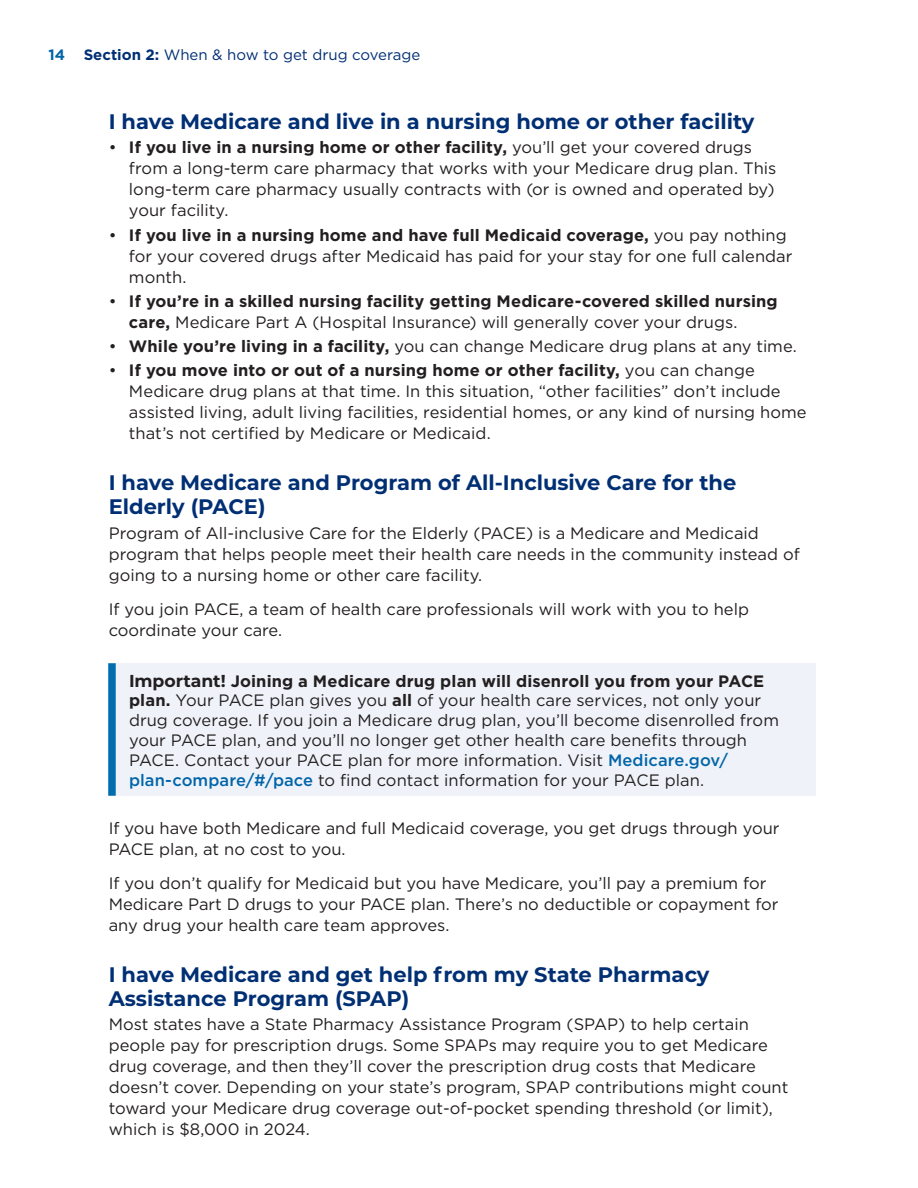
<style>
.page{position:relative;width:918px;height:1188px;background:#fff}
.page>*{position:absolute;margin:0;border:0;box-sizing:border-box;transform-origin:0 0}
.t1{font:700 21px/24px "Montserrat";color:#002f74}
.t2{font:16.5px/21px "Gotham";color:#231f20}
.t3{font:700 16.5px/21px "Gotham";letter-spacing:.005em;color:#231f20}
.t4{font:15px "Gotham";color:#002f74}
.s1{font-weight:700;color:#0164a9}
.s2{font-weight:700}
.s3{font-weight:400}
.s4{font-family:"Montserrat";font-weight:700;font-size:17.25px}
.s5{font-weight:500;color:#0164a9}
</style>
<div class="page">
<div style="left:109px;top:663px;width:707px;height:133px;background:#eff3f9"></div>
<div style="left:108px;top:663px;width:8px;height:133px;background:#006eae"></div>
<p class="t4" style="left:49px;top:45px;width:373px"><span class="s1">14</span> <span class="s2">Section 2:</span> When &amp; how to get drug coverage</p>
<h3 class="t1" style="left:109px;top:109px;width:647px">I have Medicare and live in a nursing home or other facility</h3>
<p class="t2" style="left:129px;top:137px;width:649px;text-indent:-20px">• <span class="s2">If you live in a nursing home or other facility,</span> you’ll get your covered drugs from a long-term care pharmacy that works with your Medicare drug plan. This long-term care pharmacy usually contracts with (or is owned and operated by) your facility.</p>
<p class="t2" style="left:129px;top:224px;width:665px;text-indent:-20px">• <span class="s2">If you live in a nursing home and have full Medicaid coverage,</span> you pay nothing for your covered drugs after Medicaid has paid for your stay for one full calendar month.</p>
<p class="t3" style="left:129px;top:290px;width:650px;text-indent:-20px"><span class="s3">•</span> If you’re in a skilled nursing facility getting Medicare-covered skilled nursing care, <span class="s3">Medicare Part A (Hospital Insurance) will generally cover your drugs.</span></p>
<p class="t2" style="left:109px;top:335px;width:690px">• <span class="s2">While you’re living in a facility,</span> you can change Medicare drug plans at any time.</p>
<p class="t2" style="left:129px;top:360px;width:679px;text-indent:-20px">• <span class="s2">If you move into or out of a nursing home or other facility,</span> you can change Medicare drug plans at that time. In this situation, “other facilities” don’t include assisted living, adult living facilities, residential homes, or any kind of nursing home that’s not certified by Medicare or Medicaid.</p>
<h3 class="t1" style="left:109px;top:470px;width:629px">I have Medicare and Program of All-Inclusive Care for the<br>Elderly (PACE)</h3>
<p class="t2" style="left:109px;top:522px;width:693px">Program of All-inclusive Care for the Elderly (PACE) is a Medicare and Medicaid program that helps people meet their health care needs in the community instead of going to a nursing home or other care facility.</p>
<p class="t2" style="left:109px;top:598px;width:642px">If you join PACE, a team of health care professionals will work with you to help coordinate your care.</p>
<p class="t2" style="left:129px;top:671px;width:652px;line-height:19.8px"><span class="s4">Important!</span> <span class="s2">Joining a Medicare drug plan will disenroll you from your PACE plan.</span> Your PACE plan gives you <span class="s2">all</span> of your health care services, not only your drug coverage. If you join a Medicare drug plan, you’ll become disenrolled from your PACE plan, and you’ll no longer get other health care benefits through PACE. Contact your PACE plan for more information. Visit <span class="s5">Medicare.gov/ plan-compare/#/pace</span> to find contact information for your PACE plan.</p>
<p class="t2" style="left:109px;top:817px;width:672px">If you have both Medicare and full Medicaid coverage, you get drugs through your<br>PACE plan, at no cost to you.</p>
<p class="t2" style="left:109px;top:873px;width:671px">If you don’t qualify for Medicaid but you have Medicare, you’ll pay a premium for<br>Medicare Part D drugs to your PACE plan. There’s no deductible or copayment for any drug your health care team approves.</p>
<h3 class="t1" style="left:109px;top:962px;width:602px">I have Medicare and get help from my State Pharmacy<br>Assistance Program (SPAP)</h3>
<p class="t2" style="left:109px;top:1014px;width:681px">Most states have a State Pharmacy Assistance Program (SPAP) to help certain people pay for prescription drugs. Some SPAPs may require you to get Medicare drug coverage, and then they’ll cover the prescription drug costs that Medicare doesn’t cover. Depending on your state’s program, SPAP contributions might count toward your Medicare drug coverage out-of-pocket spending threshold (or limit), which is $8,000 in 2024.</p>
</div>
